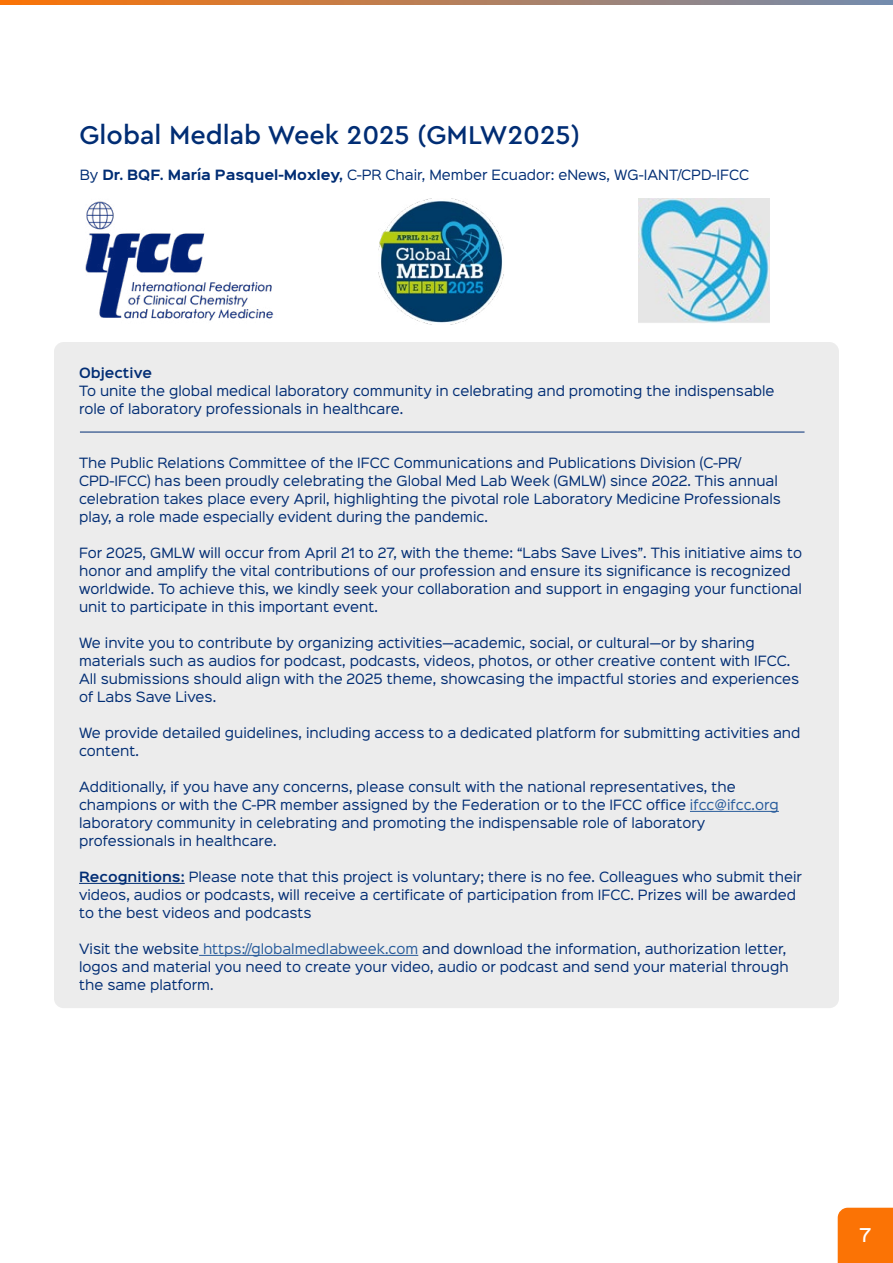
<style>
.page{position:relative;width:893px;height:1263px;background:#fff}
.page>*{position:absolute;margin:0;border:0;box-sizing:border-box;transform-origin:0 0}
.t1{font:500 27px "Cera Pro";color:#012d74}
.t2{font:500 17.25px "Sinkin Sans 500";color:#fff}
.t3{font:12.75px/18px "Sinkin Sans 400";color:#012d74}
.t4{font:600 12.75px "Sinkin Sans 600";color:#012d74}
.s1{font-family:"Sinkin Sans 700";font-weight:700}
.s2{color:#275b9b}
.s3{font-family:"Sinkin Sans 600";font-weight:600}
</style>
<div class="page">
<div style="left:838px;top:1208px;width:55px;height:55px;background:#fb7305"></div>
<svg style="left:1px;top:0;width:892px;height:4px"></svg>
<div style="left:54px;top:342px;width:785px;height:666px;background:#ececec;border-radius:10px"></div>
<hr style="left:690px;top:811px;width:89px;height:1px;background:#275b9b">
<hr style="left:79px;top:883px;width:106px;height:1px;background:#012d74">
<hr style="left:199px;top:955px;width:219px;height:1px;background:#275b9b">
<img style="left:85px;top:201px;width:189px;height:120px">
<img style="left:378px;top:198px;width:126px;height:126px">
<img style="left:639px;top:198px;width:131px;height:125px">
<hr style="left:80px;top:432px;width:724px;height:1px;background:#012d74">
<h1 class="t1" style="left:80px;top:117px;width:502px">Global Medlab Week 2025 (GMLW2025)</h1>
<p class="t3" style="left:80px;top:165px;width:671px">By <span class="s1">Dr. BQF. María Pasquel-Moxley,</span> C-PR Chair, Member Ecuador: eNews, WG-IANT/CPD-IFCC</p>
<p class="t4" style="left:79px;top:362px;width:74px">Objective</p>
<p class="t3" style="left:79px;top:381px;width:697px">To unite the global medical laboratory community in celebrating and promoting the indispensable role of laboratory professionals in healthcare.</p>
<p class="t3" style="left:79px;top:453px;width:703px">The Public Relations Committee of the IFCC Communications and Publications Division (C-PR/ CPD-IFCC) has been proudly celebrating the Global Med Lab Week (GMLW) since 2022. This annual celebration takes place every April, highlighting the pivotal role Laboratory Medicine Professionals play, a role made especially evident during the pandemic.</p>
<p class="t3" style="left:79px;top:543px;width:724px">For 2025, GMLW will occur from April 21 to 27, with the theme: “Labs Save Lives”. This initiative aims to honor and amplify the vital contributions of our profession and ensure its significance is recognized worldwide. To achieve this, we kindly seek your collaboration and support in engaging your functional unit to participate in this important event.</p>
<p class="t3" style="left:79px;top:633px;width:722px">We invite you to contribute by organizing activities—academic, social, or cultural—or by sharing materials such as audios for podcast, podcasts, videos, photos, or other creative content with IFCC.<br>All submissions should align with the 2025 theme, showcasing the impactful stories and experiences of Labs Save Lives.</p>
<p class="t3" style="left:79px;top:723px;width:723px">We provide detailed guidelines, including access to a dedicated platform for submitting activities and content.</p>
<p class="t3" style="left:79px;top:777px;width:701px">Additionally, if you have any concerns, please consult with the national representatives, the champions or with the C-PR member assigned by the Federation or to the IFCC office <span class="s2">ifcc@ifcc.org </span>laboratory community in celebrating and promoting the indispensable role of laboratory professionals in healthcare.</p>
<p class="t3" style="left:79px;top:867px;width:724px"><span class="s3">Recognitions:</span> Please note that this project is voluntary; there is no fee. Colleagues who submit their videos, audios or podcasts, will receive a certificate of participation from IFCC. Prizes will be awarded to the best videos and podcasts</p>
<p class="t3" style="left:79px;top:939px;width:711px">Visit the website <span class="s2">https://globalmedlabweek.com</span> and download the information, authorization letter, logos and material you need to create your video, audio or podcast and send your material through the same platform.</p>
<h2 class="t2" style="left:859px;top:1220px;width:13px">7</h2>
</div>
